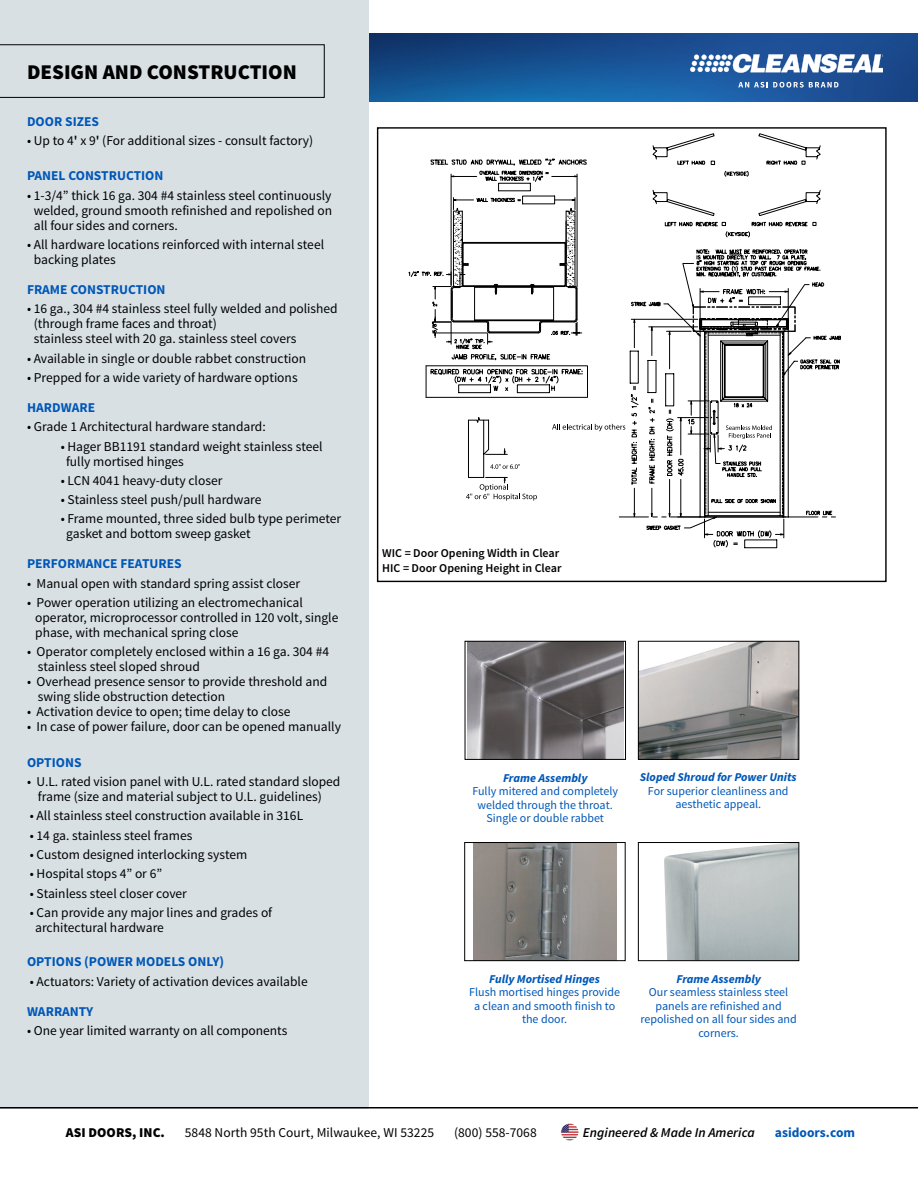
<style>
.page{position:relative;width:918px;height:1188px;background:#fff}
.page>*{position:absolute;margin:0;border:0;box-sizing:border-box;transform-origin:0 0}
.t1{font:900 21px "Source Sans Pro";color:#000}
.t2{font:13.5px/15px "Source Sans Pro";color:#000}
.t3{font:700 13.5px "Source Sans Pro";color:#0057b8}
.t4{font:italic 600 13.5px "Source Sans Pro";letter-spacing:.005em;color:#000}
.t5{font:900 13.5px "Source Sans Pro";letter-spacing:.005em;color:#000}
.t6{font:12px/13.5px "Source Sans Pro";color:#0057b8;text-align:center}
.t7{font:italic 700 12px "Source Sans Pro";color:#0057b8}
.t8{font:600 12px/14.4px "Source Sans Pro";color:#000}
.s1{font-weight:600}
</style>
<div class="page">
<img style="left:368px;top:34px;width:550px;height:68px">
<div style="left:0;top:0;width:368px;height:1108px;background:#d8e0e4"></div>
<svg style="left:0;top:44px;width:325px;height:54px"></svg>
<hr style="left:0;top:1107px;width:918px;height:1px;background:#000">
<img style="left:561px;top:1123px;width:18px;height:18px">
<svg style="left:690px;top:54px;width:192px;height:19px"></svg>
<svg style="left:738px;top:82px;width:100px;height:6px"></svg>
<svg style="left:652px;top:133px;width:169px;height:25px"></svg>
<svg style="left:409px;top:158px;width:432px;height:390px"></svg>
<img style="left:473px;top:844px;width:143px;height:115px">
<div style="left:464px;top:842px;width:162px;height:119px;border:1px solid #000"></div>
<img style="left:640px;top:643px;width:157px;height:115px">
<div style="left:638px;top:641px;width:161px;height:119px;border:1px solid #000"></div>
<img style="left:467px;top:643px;width:156px;height:115px">
<div style="left:465px;top:641px;width:161px;height:119px;border:1px solid #000"></div>
<img style="left:664px;top:844px;width:133px;height:115px">
<div style="left:638px;top:842px;width:161px;height:119px;border:1px solid #000"></div>
<h1 class="t1" style="left:27px;top:58px;width:271px">DESIGN AND CONSTRUCTION</h1>
<p class="t3" style="left:27px;top:113px;width:73px">DOOR SIZES</p>
<p class="t2" style="left:27px;top:133px;width:288px">• Up to 4<span class="s1">'</span> x 9<span class="s1">'</span> (For additional sizes - consult factory)</p>
<p class="t3" style="left:27px;top:167px;width:138px">PANEL CONSTRUCTION</p>
<p class="t2" style="left:34px;top:188px;width:300px;text-align:justify;text-indent:-7px">• 1-3/4” thick 16 ga. 304 #4 stainless steel continuously welded, ground smooth refinished and repolished on all four sides and corners.</p>
<p class="t2" style="left:34px;top:237px;width:292px;text-indent:-7px">• All hardware locations reinforced with internal steel backing plates</p>
<p class="t3" style="left:27px;top:281px;width:140px">FRAME CONSTRUCTION</p>
<p class="t2" style="left:34px;top:302px;width:305px;text-indent:-7px">• 16 ga., 304 #4 stainless steel fully welded and polished (through frame faces and throat)<br>stainless steel with 20 ga. stainless steel covers</p>
<p class="t2" style="left:27px;top:351px;width:281px">• Available in single or double rabbet construction</p>
<p class="t2" style="left:27px;top:370px;width:272px">• Prepped for a wide variety of hardware options</p>
<p class="t3" style="left:27px;top:399px;width:70px">HARDWARE</p>
<p class="t2" style="left:27px;top:419px;width:240px">• Grade 1 Architectural hardware standard:</p>
<p class="t2" style="left:66px;top:439px;width:258px;text-indent:-5px">• Hager BB1191 standard weight stainless steel fully mortised hinges</p>
<p class="t2" style="left:61px;top:473px;width:163px">• LCN 4041 heavy-duty closer</p>
<p class="t2" style="left:61px;top:492px;width:202px">• Stainless steel push/pull hardware</p>
<p class="t2" style="left:66px;top:512px;width:277px;text-indent:-5px">• Frame mounted, three sided bulb type perimeter gasket and bottom sweep gasket</p>
<p class="t3" style="left:27px;top:555px;width:156px">PERFORMANCE FEATURES</p>
<p class="t2" style="left:27px;top:576px;width:275px">• Manual open with standard spring assist closer</p>
<p class="t2" style="left:35px;top:595px;width:305px;text-indent:-8px">• Power operation utilizing an electromechanical operator, microprocessor controlled in 120 volt, single phase, with mechanical spring close</p>
<p class="t2" style="left:38px;top:645px;width:293px;text-indent:-11px">• Operator completely enclosed within a 16 ga. 304 #4 stainless steel sloped shroud</p>
<p class="t2" style="left:38px;top:675px;width:291px;text-indent:-11px">• Overhead presence sensor to provide threshold and swing slide obstruction detection</p>
<p class="t2" style="left:27px;top:705px;width:265px">• Activation device to open; time delay to close</p>
<p class="t2" style="left:27px;top:720px;width:315px">• In case of power failure, door can be opened manually</p>
<p class="t3" style="left:27px;top:754px;width:56px">OPTIONS</p>
<p class="t2" style="left:27px;top:774px;width:315px;text-align:center">• U.L. rated vision panel with U.L. rated standard sloped frame (size and material subject to U.L. guidelines)</p>
<p class="t2" style="left:30px;top:809px;width:275px">• All stainless steel construction available in 316L</p>
<p class="t2" style="left:30px;top:828px;width:164px">• 14 ga. stainless steel frames</p>
<p class="t2" style="left:30px;top:847px;width:219px">• Custom designed interlocking system</p>
<p class="t2" style="left:30px;top:867px;width:134px">• Hospital stops 4” or 6”</p>
<p class="t2" style="left:30px;top:886px;width:159px">• Stainless steel closer cover</p>
<p class="t2" style="left:35px;top:905px;width:239px;text-indent:-5px">• Can provide any major lines and grades of architectural hardware</p>
<p class="t3" style="left:27px;top:953px;width:199px">OPTIONS (POWER MODELS ONLY)</p>
<p class="t2" style="left:30px;top:974px;width:279px">• Actuators: Variety of activation devices available</p>
<p class="t3" style="left:27px;top:1002px;width:68px">WARRANTY</p>
<p class="t2" style="left:27px;top:1023px;width:262px">• One year limited warranty on all components</p>
<p class="t8" style="left:382px;top:547px;width:181px">WIC = Door Opening Width in Clear<br>HIC = Door Opening Height in Clear</p>
<p class="t7" style="left:503px;top:769px;width:86px">Frame Assembly</p>
<p class="t6" style="left:472px;top:785px;width:147px">Fully mitered and completely welded through the throat.<br>Single or double rabbet</p>
<p class="t7" style="left:640px;top:769px;width:158px">Sloped Shroud for Power Units</p>
<p class="t6" style="left:648px;top:784px;width:142px">For superior cleanliness and aesthetic appeal.</p>
<p class="t7" style="left:489px;top:971px;width:112px">Fully Mortised Hinges</p>
<p class="t6" style="left:469px;top:986px;width:152px">Flush mortised hinges provide a clean and smooth finish to the door.</p>
<p class="t7" style="left:676px;top:971px;width:86px">Frame Assembly</p>
<p class="t6" style="left:640px;top:986px;width:158px">Our seamless stainless steel panels are refinished and repolished on all four sides and corners.</p>
<p class="t5" style="left:66px;top:1124px;width:101px">ASI DOORS, INC.</p>
<p class="t2" style="left:185px;top:1125px;width:251px">5848 North 95th Court, Milwaukee, WI 53225</p>
<p class="t2" style="left:454px;top:1125px;width:84px">(800) 558-7068</p>
<p class="t4" style="left:583px;top:1124px;width:173px">Engineered &amp; Made In America</p>
<p class="t3" style="left:775px;top:1124px;width:82px">asidoors.com</p>
</div>
